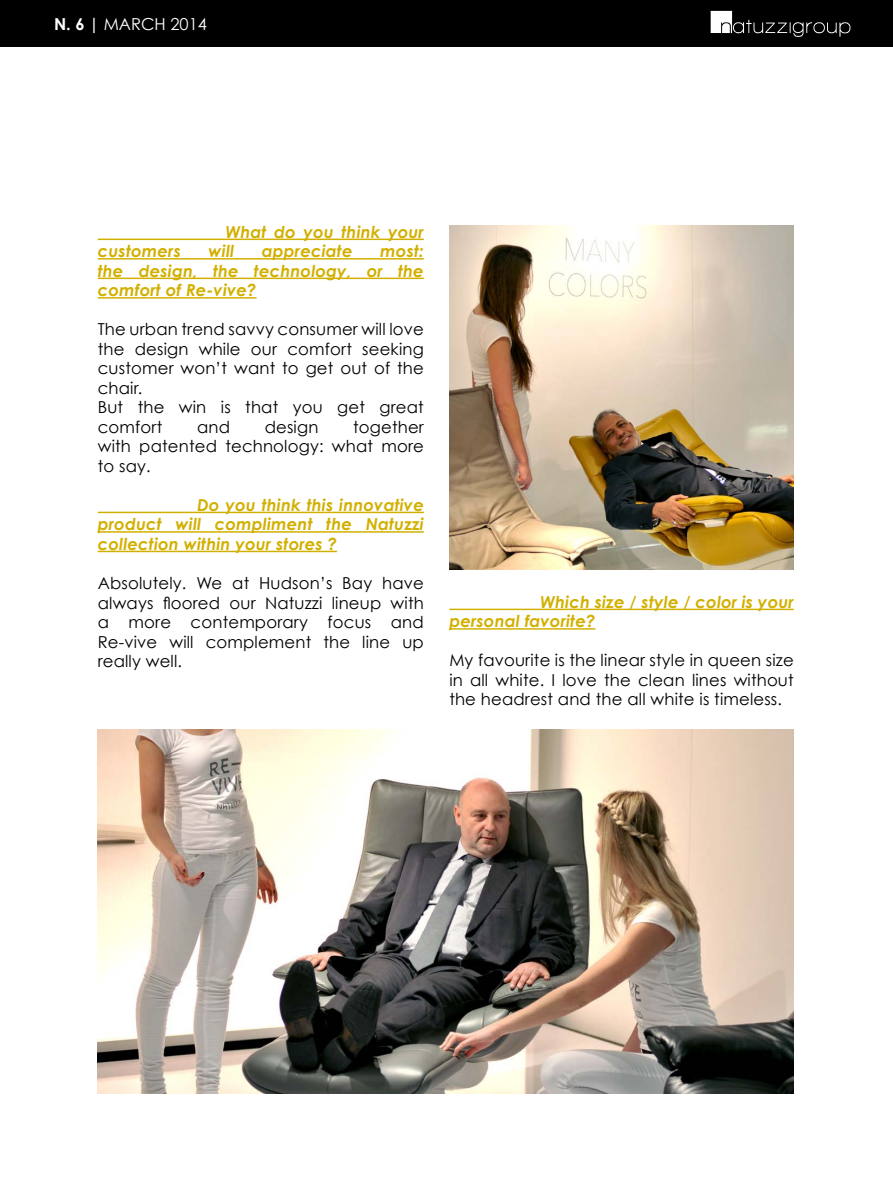
<style>
.page{position:relative;width:893px;height:1191px;background:#fff}
.page>*{position:absolute;margin:0;border:0;box-sizing:border-box;transform-origin:0 0}
.t1{font:16.5px/19.5px "Century Gothic";letter-spacing:.01em;color:#000;text-align:justify}
.t2{font:italic 700 16.5px/19.5px "Century Gothic";letter-spacing:.01em;color:#d2b000;text-align:justify}
.t3{font:16.5px "Century Gothic";color:#fff}
.s1{font-weight:700}
</style>
<div class="page">
<div style="left:0;top:0;width:893px;height:47px;background:#000"></div>
<svg style="left:711px;top:11px;width:140px;height:26px"></svg>
<hr style="left:98px;top:239px;width:326px;height:1px;background:#d2b000">
<hr style="left:98px;top:258px;width:326px;height:1px;background:#d2b000">
<hr style="left:98px;top:278px;width:326px;height:1px;background:#d2b000">
<hr style="left:98px;top:297px;width:159px;height:1px;background:#d2b000">
<hr style="left:98px;top:512px;width:326px;height:1px;background:#d2b000">
<hr style="left:98px;top:531px;width:326px;height:1px;background:#d2b000">
<hr style="left:98px;top:551px;width:239px;height:1px;background:#d2b000">
<hr style="left:449px;top:608px;width:345px;height:2px;background:#d2b000">
<hr style="left:449px;top:628px;width:146px;height:1px;background:#d2b000">
<img style="left:98px;top:729px;width:696px;height:364px">
<img style="left:449px;top:225px;width:345px;height:345px">
<p class="t3" style="left:54px;top:14px;width:155px"><span class="s1">N. 6 |</span> MARCH 2014</p>
<p class="t2" style="left:225px;top:221px;width:200px">What do you think your</p>
<p class="t2" style="left:98px;top:241px;width:85px">customers</p>
<p class="t2" style="left:209px;top:241px;width:27px">will</p>
<p class="t2" style="left:262px;top:241px;width:92px">appreciate</p>
<p class="t2" style="left:98px;top:241px;width:328px;text-indent:282px">most: the design, the technology, or the comfort of Re-vive?</p>
<p class="t1" style="left:98px;top:319px;width:328px;text-align:left">The urban trend savvy consumer will love the design while our comfort seeking customer won’t want to get out of the chair.<br>But the win is that you get great comfort</p>
<p class="t1" style="left:197px;top:417px;width:34px">and</p>
<p class="t1" style="left:265px;top:417px;width:55px">design</p>
<p class="t1" style="left:98px;top:417px;width:328px;text-indent:255px">together with patented technology: what more to say.</p>
<p class="t2" style="left:98px;top:495px;width:328px;text-indent:99px">Do you think this innovative product will compliment the Natuzzi collection within your stores ?</p>
<p class="t1" style="left:98px;top:573px;width:328px">Absolutely. We at Hudson’s Bay have always floored our Natuzzi lineup with a more contemporary focus and Re-vive will complement the line up really well.</p>
<p class="t2" style="left:449px;top:591px;width:346px;text-indent:91px">Which size / style / color is your personal favorite?</p>
<p class="t1" style="left:449px;top:650px;width:346px">My favourite is the linear style in queen size in all white. I love the clean lines without the headrest and the all white is timeless.</p>
</div>
